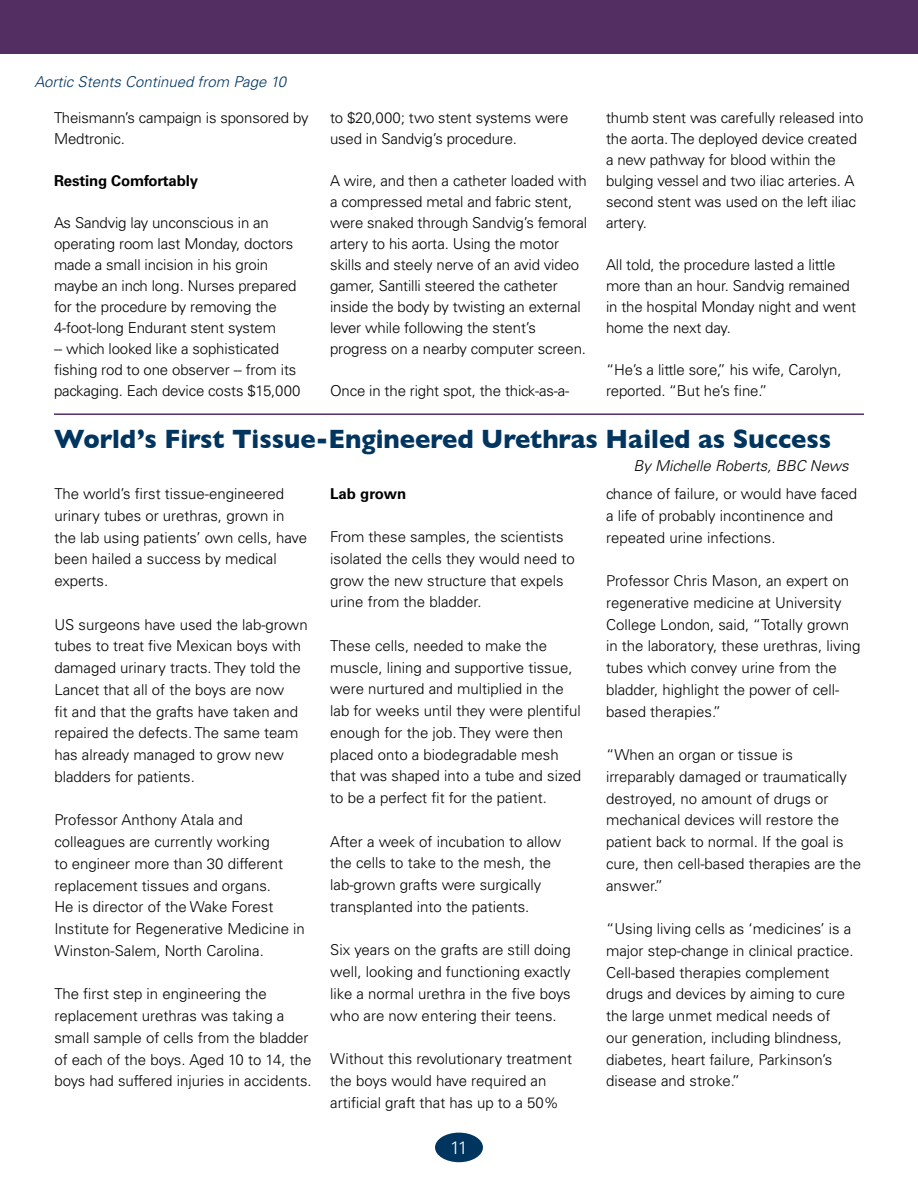
<style>
.page{position:relative;width:918px;height:1188px;background:#fff}
.page>*{position:absolute;margin:0;border:0;box-sizing:border-box;transform-origin:0 0}
.t1{font:700 27px "Gill Sans";color:#00355f;scale:.95 1}
.t2{font:300 18px "Univers";color:#fff}
.t3{font:300 15px/21.8px "Univers";color:#000}
.t4{font:italic 300 15px "Univers";color:#00355f}
.t5{font:700 15px "Univers";letter-spacing:-.01em;color:#000}
.t6{font:italic 300 15px "Univers";color:#000}
</style>
<div class="page">
<div style="left:0;top:0;width:918px;height:54px;background:#532e63"></div>
<div style="left:435px;top:1133px;width:48px;height:29px;background:#00355f;border-radius:50%"></div>
<hr style="left:54px;top:413px;width:810px;height:2px;background:#532e63">
<p class="t4" style="left:35px;top:73px;width:253px">Aortic Stents Continued from Page 10</p>
<p class="t3" style="left:54px;top:107px;width:256px;line-height:21px">Theismann’s campaign is sponsored by<br>Medtronic.</p>
<p class="t5" style="left:54px;top:172px;width:146px">Resting Comfortably</p>
<p class="t3" style="left:54px;top:212px;width:248px;line-height:21px">As Sandvig lay unconscious in an operating room last Monday, doctors made a small incision in his groin maybe an inch long. Nurses prepared for the procedure by removing the 4-foot-long Endurant stent system<br>-- which looked like a sophisticated fishing rod to one observer -- from its packaging. Each device costs $15,000</p>
<p class="t3" style="left:330px;top:107px;width:240px;line-height:21px">to $20,000; two stent systems were used in Sandvig’s procedure.</p>
<p class="t3" style="left:330px;top:170px;width:259px;line-height:21px">A wire, and then a catheter loaded with a compressed metal and fabric stent, were snaked through Sandvig’s femoral artery to his aorta. Using the motor skills and steely nerve of an avid video gamer, Santilli steered the catheter inside the body by twisting an external lever while following the stent’s progress on a nearby computer screen.</p>
<p class="t3" style="left:330px;top:380px;width:241px">Once in the right spot, the thick-as-a-</p>
<p class="t3" style="left:606px;top:107px;width:259px;line-height:21px">thumb stent was carefully released into the aorta. The deployed device created a new pathway for blood within the bulging vessel and two iliac arteries. A second stent was used on the left iliac artery.</p>
<p class="t3" style="left:606px;top:254px;width:252px;line-height:21px">All told, the procedure lasted a little more than an hour. Sandvig remained in the hospital Monday night and went home the next day.</p>
<p class="t3" style="left:606px;top:359px;width:237px;line-height:21px">“He’s a little sore,” his wife, Carolyn, reported. “But he’s fine.”</p>
<h1 class="t1" style="left:54px;top:423px;width:820px">World’s First Tissue-Engineered Urethras Hailed as Success</h1>
<p class="t6" style="left:633px;top:457px;width:217px">By Michelle Roberts, BBC News</p>
<p class="t3" style="left:54px;top:483px;width:254px">The world’s first tissue-engineered urinary tubes or urethras, grown in the lab using patients’ own cells, have been hailed a success by medical experts.</p>
<p class="t3" style="left:54px;top:614px;width:255px">US surgeons have used the lab-grown tubes to treat five Mexican boys with damaged urinary tracts. They told the Lancet that all of the boys are now<br>fit and that the grafts have taken and repaired the defects. The same team has already managed to grow new bladders for patients.</p>
<p class="t3" style="left:54px;top:809px;width:252px">Professor Anthony Atala and colleagues are currently working<br>to engineer more than 30 different replacement tissues and organs.<br>He is director of the Wake Forest Institute for Regenerative Medicine in Winston-Salem, North Carolina.</p>
<p class="t3" style="left:54px;top:983px;width:259px">The first step in engineering the replacement urethras was taking a small sample of cells from the bladder of each of the boys. Aged 10 to 14, the boys had suffered injuries in accidents.</p>
<p class="t5" style="left:330px;top:485px;width:78px">Lab grown</p>
<p class="t3" style="left:330px;top:526px;width:246px">From these samples, the scientists isolated the cells they would need to grow the new structure that expels urine from the bladder.</p>
<p class="t3" style="left:330px;top:635px;width:252px">These cells, needed to make the muscle, lining and supportive tissue, were nurtured and multiplied in the lab for weeks until they were plentiful enough for the job. They were then placed onto a biodegradable mesh that was shaped into a tube and sized to be a perfect fit for the patient.</p>
<p class="t3" style="left:330px;top:830px;width:233px">After a week of incubation to allow the cells to take to the mesh, the lab-grown grafts were surgically transplanted into the patients.</p>
<p class="t3" style="left:330px;top:939px;width:242px;text-align:justify">Six years on the grafts are still doing well, looking and functioning exactly like a normal urethra in the five boys who are now entering their teens.</p>
<p class="t3" style="left:330px;top:1048px;width:243px">Without this revolutionary treatment the boys would have required an artificial graft that has up to a 50%</p>
<p class="t2" style="left:450px;top:1136px;width:19px">11</p>
<p class="t3" style="left:606px;top:483px;width:253px">chance of failure, or would have faced a life of probably incontinence and repeated urine infections.</p>
<p class="t3" style="left:606px;top:570px;width:256px">Professor Chris Mason, an expert on regenerative medicine at University College London, said, “Totally grown in the laboratory, these urethras, living tubes which convey urine from the bladder, highlight the power of cell&shy;based therapies.”</p>
<p class="t3" style="left:606px;top:744px;width:257px">“When an organ or tissue is irreparably damaged or traumatically destroyed, no amount of drugs or mechanical devices will restore the patient back to normal. If the goal is cure, then cell-based therapies are the answer.”</p>
<p class="t3" style="left:606px;top:918px;width:249px">“Using living cells as ‘medicines’ is a major step-change in clinical practice.<br>Cell-based therapies complement drugs and devices by aiming to cure the large unmet medical needs of our generation, including blindness, diabetes, heart failure, Parkinson’s disease and stroke.”</p>
</div>
